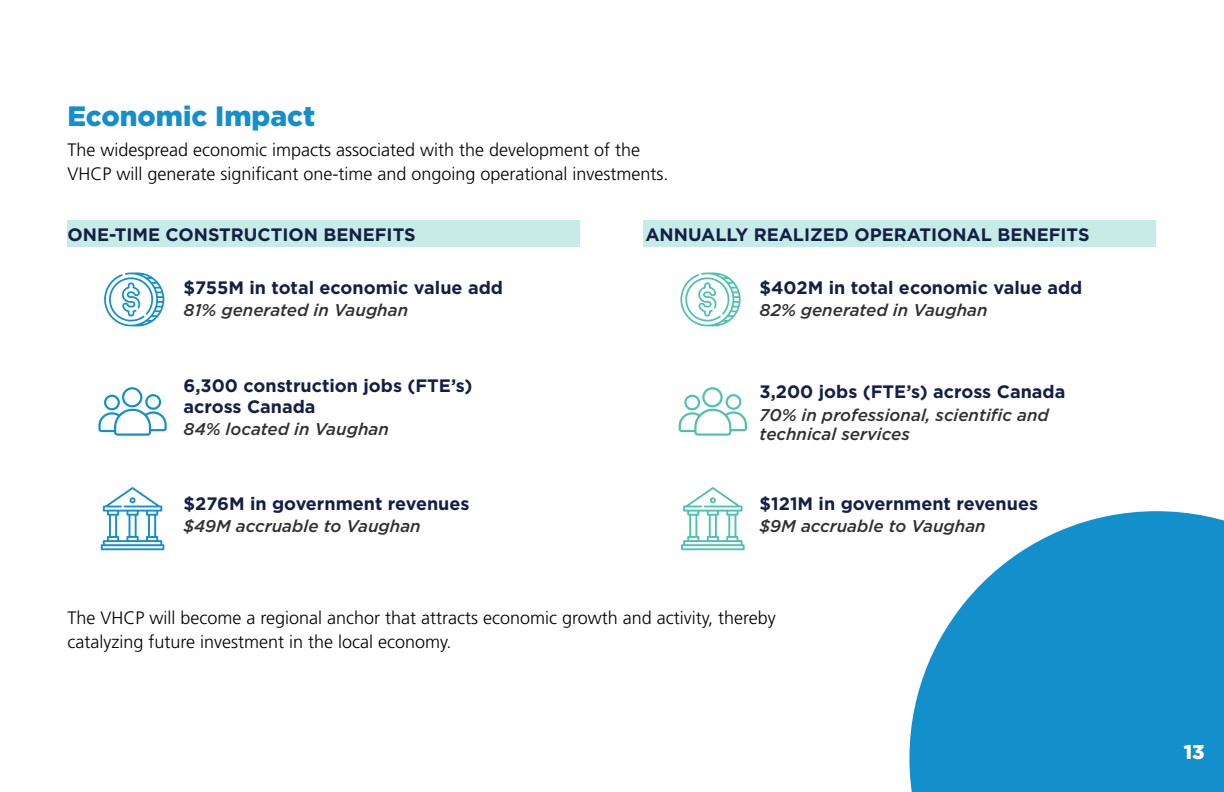
<style>
.page{position:relative;width:1224px;height:792px;background:#fff}
.page>*{position:absolute;margin:0;border:0;box-sizing:border-box;transform-origin:0 0}
.t1{font:900 28px "Gotham";color:#138fcc}
.t2{font:900 20px "Gotham";color:#fff}
.t3{font:300 18px/24px "Frutiger LT Std";color:#000}
.t4{font:700 18px/21px "Gotham";color:#141f45}
.captions{font:italic 500 17px/19px "Gotham";color:#30302f}
</style>
<div class="page">
<svg style="left:909px;top:511px;width:315px;height:281px;fill:#138fcc"></svg>
<div style="left:644px;top:220px;width:512px;height:27px;background:#c7ebe6"></div>
<div style="left:68px;top:220px;width:512px;height:27px;background:#c7ebe6"></div>
<svg style="left:104px;top:272px;width:60px;height:54px"></svg>
<svg style="left:680px;top:272px;width:61px;height:54px"></svg>
<svg style="left:98px;top:387px;width:69px;height:49px"></svg>
<svg style="left:679px;top:387px;width:68px;height:49px"></svg>
<svg style="left:101px;top:487px;width:63px;height:63px"></svg>
<svg style="left:681px;top:487px;width:64px;height:63px"></svg>
<div style="left:1164px;top:722px;width:60px;height:70px;background:#138fcc"></div>
<p class="t1" style="left:68px;top:97px;width:249px">Economic Impact</p>
<p class="t3" style="left:68px;top:138px;width:603px">The widespread economic impacts associated with the development of the<br>VHCP will generate significant one-time and ongoing operational investments.</p>
<p class="t4" style="left:68px;top:224px;width:350px">ONE-TIME CONSTRUCTION BENEFITS</p>
<p class="t4" style="left:645px;top:224px;width:446px">ANNUALLY REALIZED OPERATIONAL BENEFITS</p>
<h4 class="t4" style="left:184px;top:277px;width:321px">$755M in total economic value add</h4>
<p class="captions" style="left:184px;top:300px;width:226px">81% generated in Vaughan</p>
<h4 class="t4" style="left:760px;top:277px;width:324px">$402M in total economic value add</h4>
<p class="captions" style="left:760px;top:300px;width:230px">82% generated in Vaughan</p>
<h4 class="t4" style="left:184px;top:375px;width:290px">6,300 construction jobs (FTE’s) across Canada</h4>
<p class="captions" style="left:184px;top:419px;width:207px">84% located in Vaughan</p>
<h4 class="t4" style="left:184px;top:493px;width:287px">$276M in government revenues</h4>
<p class="captions" style="left:184px;top:516px;width:239px">$49M accruable to Vaughan</p>
<h4 class="t4" style="left:760px;top:381px;width:307px">3,200 jobs (FTE’s) across Canada</h4>
<p class="captions" style="left:760px;top:405px;width:291px">70% in professional, scientific and technical services</p>
<h4 class="t4" style="left:760px;top:493px;width:280px">$121M in government revenues</h4>
<p class="captions" style="left:760px;top:516px;width:228px">$9M accruable to Vaughan</p>
<p class="t3" style="left:68px;top:606px;width:710px">The VHCP will become a regional anchor that attracts economic growth and activity, thereby catalyzing future investment in the local economy.</p>
<p class="t2" style="left:1184px;top:738px;width:22px">13</p>
</div>
